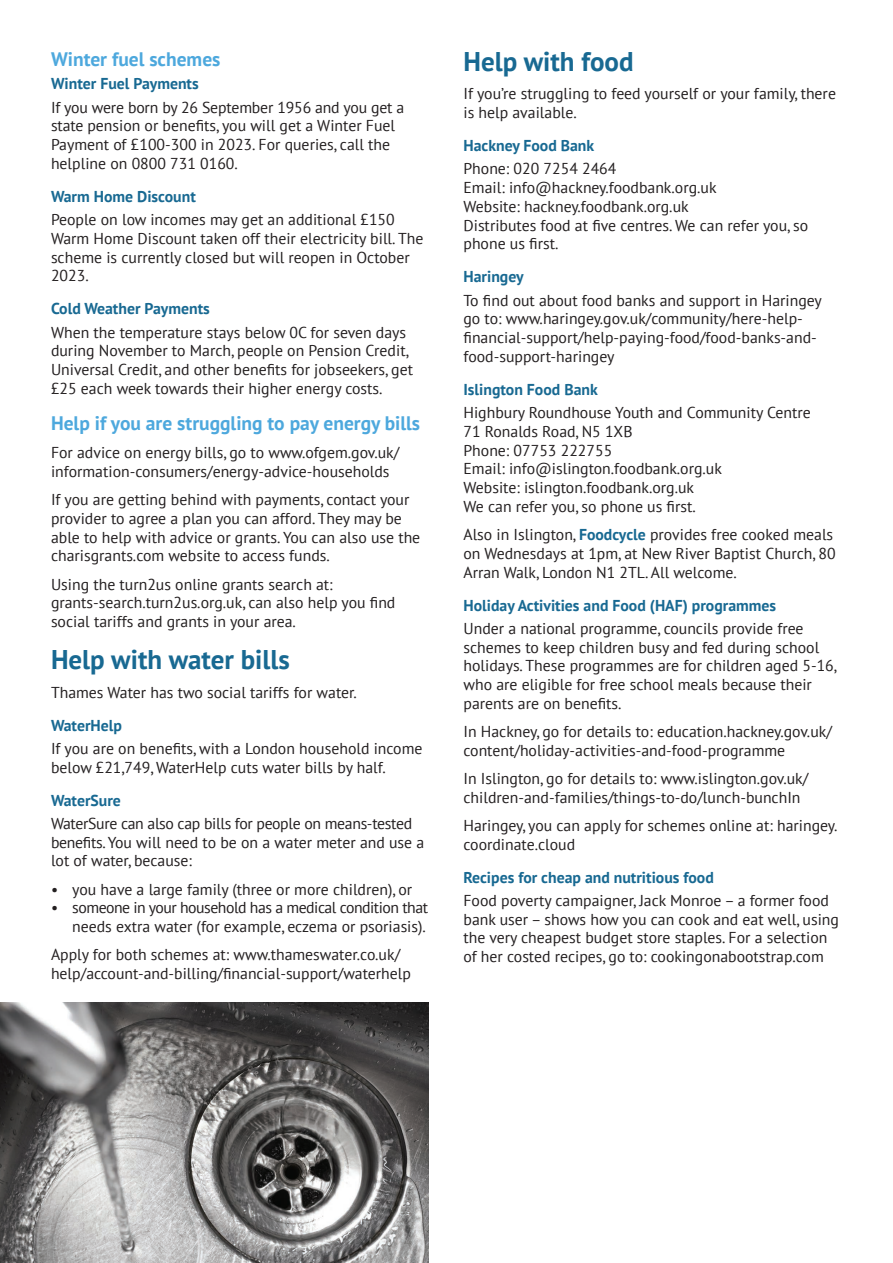
<style>
.page{position:relative;width:893px;height:1263px;background:#fff}
.page>*{position:absolute;margin:0;border:0;box-sizing:border-box;transform-origin:0 0}
.Section_Head{font:700 27px "PT Sans";color:#186992}
.Xhead{font:700 19.5px "PT Sans";color:#4da8dd}
.Xhead_no_space{font:700 19.5px "PT Sans";color:#4da8dd}
.Body_text{font:15.75px/18.8px "PT Sans";color:#231f20}
.XXHead{font:700 15.75px "PT Sans";color:#186992}
.Body_text-2{font:15.75px/18.8px "PT Sans";letter-spacing:-.02em;color:#231f20}
.Body_text-3{font:15.75px/18.8px "PT Sans";letter-spacing:-.03em;color:#231f20;text-align:right}
.s1{font-weight:700;color:#186992}
</style>
<div class="page">
<img style="left:0;top:1003px;width:429px;height:260px">
<p class="Xhead_no_space" style="left:51px;top:46px;width:171px">Winter fuel schemes</p>
<p class="XXHead" style="left:51px;top:73px;width:149px">Winter Fuel Payments</p>
<p class="Body_text" style="left:51px;top:97px;width:355px">If you were born by 26 September 1956 and you get a state pension or benefits, you will get a Winter Fuel Payment of £100-300 in 2023. For queries, call the helpline on 0800 731 0160.</p>
<p class="XXHead" style="left:51px;top:186px;width:146px">Warm Home Discount</p>
<p class="Body_text" style="left:51px;top:210px;width:374px">People on low incomes may get an additional £150<br>Warm Home Discount taken off their electricity bill. The scheme is currently closed but will reopen in October 2023.</p>
<p class="XXHead" style="left:51px;top:298px;width:160px">Cold Weather Payments</p>
<p class="Body_text" style="left:51px;top:322px;width:364px">When the temperature stays below 0C for seven days during November to March, people on Pension Credit, Universal Credit, and other benefits for jobseekers, get £25 each week towards their higher energy costs.</p>
<p class="Xhead" style="left:51px;top:410px;width:371px">Help if you are struggling to pay energy bills</p>
<p class="Body_text" style="left:51px;top:443px;width:350px">For advice on energy bills, go to www.ofgem.gov.uk/ information-consumers/energy-advice-households</p>
<p class="Body_text" style="left:51px;top:490px;width:371px">If you are getting behind with payments, contact your provider to agree a plan you can afford. They may be able to help with advice or grants. You can also use the charisgrants.com website to access funds.</p>
<p class="Body_text" style="left:51px;top:574px;width:346px">Using the turn2us online grants search at: grants-search.turn2us.org.uk, can also help you find social tariffs and grants in your area.</p>
<p class="Section_Head" style="left:51px;top:642px;width:240px">Help with water bills</p>
<p class="Body_text" style="left:51px;top:682px;width:307px">Thames Water has two social tariffs for water.</p>
<p class="XXHead" style="left:51px;top:715px;width:72px">WaterHelp</p>
<p class="Body_text" style="left:51px;top:739px;width:373px">If you are on benefits, with a London household income below £21,749, WaterHelp cuts water bills by half.</p>
<p class="XXHead" style="left:51px;top:790px;width:71px">WaterSure</p>
<p class="Body_text-2" style="left:51px;top:814px;width:375px">WaterSure can also cap bills for people on means-tested benefits. You will need to be on a water meter and use a lot of water, because:</p>
<p class="Body_text" style="left:51px;top:879px;width:363px">• you have a large family (three or more children), or</p>
<p class="Body_text-3" style="left:51px;top:898px;width:379px">• someone in your household has a medical condition that needs extra water (for example, eczema or psoriasis).</p>
<p class="Body_text" style="left:51px;top:945px;width:361px">Apply for both schemes at: www.thameswater.co.uk/ help/account-and-billing/financial-support/waterhelp</p>
<p class="Section_Head" style="left:463px;top:44px;width:172px">Help with food</p>
<p class="Body_text" style="left:463px;top:84px;width:374px">If you’re struggling to feed yourself or your family, there is help available.</p>
<p class="XXHead" style="left:463px;top:135px;width:132px">Hackney Food Bank</p>
<p class="Body_text" style="left:463px;top:159px;width:346px">Phone: 020 7254 2464<br>Email: info@hackney.foodbank.org.uk<br>Website: hackney.foodbank.org.uk<br>Distributes food at five centres. We can refer you, so phone us first.</p>
<p class="XXHead" style="left:463px;top:266px;width:62px">Haringey</p>
<p class="Body_text" style="left:463px;top:290px;width:360px">To find out about food banks and support in Haringey go to: www.haringey.gov.uk/community/here-help&shy;financial-support/help-paying-food/food-banks-and&shy;food-support-haringey</p>
<p class="XXHead" style="left:463px;top:379px;width:136px">Islington Food Bank</p>
<p class="Body_text" style="left:463px;top:403px;width:349px">Highbury Roundhouse Youth and Community Centre 71 Ronalds Road, N5 1XB<br>Phone: 07753 222755<br>Email: info@islington.foodbank.org.uk<br>Website: islington.foodbank.org.uk<br>We can refer you, so phone us first.</p>
<p class="Body_text" style="left:463px;top:525px;width:374px">Also in Islington, <span class="s1">Foodcycle</span> provides free cooked meals on Wednesdays at 1pm, at New River Baptist Church, 80<br>Arran Walk, London N1 2TL. All welcome.</p>
<p class="XXHead" style="left:463px;top:595px;width:314px">Holiday Activities and Food (HAF) programmes</p>
<p class="Body_text" style="left:463px;top:619px;width:375px">Under a national programme, councils provide free schemes to keep children busy and fed during school holidays. These programmes are for children aged 5-16, who are eligible for free school meals because their parents are on benefits.</p>
<p class="Body_text" style="left:463px;top:722px;width:370px">In Hackney, go for details to: education.hackney.gov.uk/ content/holiday-activities-and-food-programme</p>
<p class="Body_text" style="left:463px;top:769px;width:346px">In Islington, go for details to: www.islington.gov.uk/ children-and-families/things-to-do/lunch-bunchIn</p>
<p class="Body_text" style="left:463px;top:815px;width:375px">Haringey, you can apply for schemes online at: haringey. coordinate.cloud</p>
<p class="XXHead" style="left:463px;top:866px;width:252px">Recipes for cheap and nutritious food</p>
<p class="Body_text" style="left:463px;top:890px;width:377px">Food poverty campaigner, Jack Monroe – a former food bank user – shows how you can cook and eat well, using the very cheapest budget store staples. For a selection of her costed recipes, go to: cookingonabootstrap.com</p>
</div>
